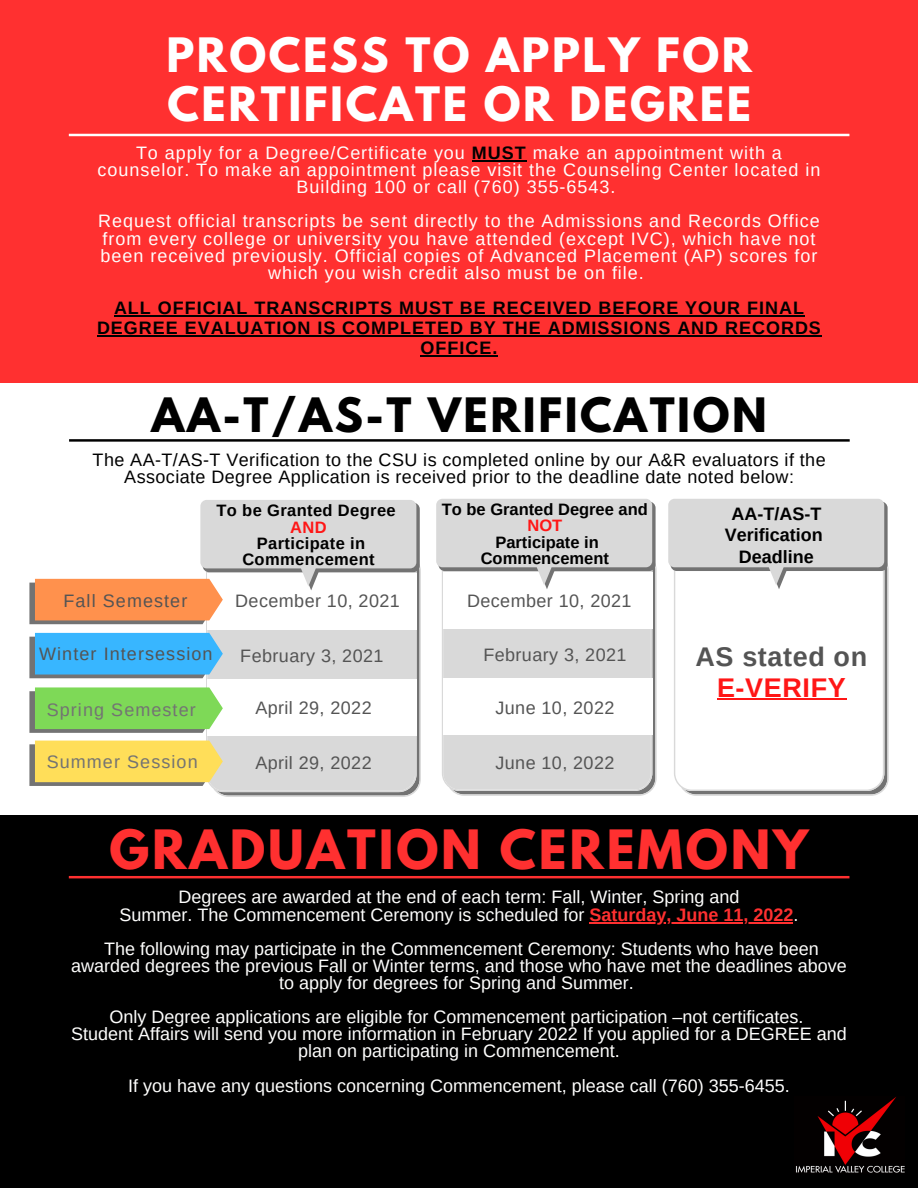
<style>
.page{position:relative;width:918px;height:1188px;background:#fff}
.page>*{position:absolute;margin:0;border:0;box-sizing:border-box;transform-origin:0 0}
.t1{font:700 48px "League Spartan";letter-spacing:.06em;color:#ff3030}
.t2{font:700 42px/49.8px "League Spartan";letter-spacing:.06em;color:#fff}
.t3{font:700 42px "League Spartan";letter-spacing:.06em;color:#000}
.t4{font:700 27px "Arimo";letter-spacing:.025em;color:#545454}
.t5{font:700 27px "Arimo";letter-spacing:.025em;color:#ff1616}
.t6{font:18px/17.1px "Arimo";color:#fefefd;text-align:center}
.t7{font:18px/17.1px "Arimo";letter-spacing:.055em;color:#fefefd;text-align:center}
.t8{font:18px/17.1px "Arimo";letter-spacing:.025em;color:#000;text-align:center}
.t9{font:700 18px/20px "Arimo";letter-spacing:.055em;color:#000;text-align:center}
.t10{font:18px "Arimo";letter-spacing:.025em;color:#545454}
.t11{font:18px "Arimo";letter-spacing:.06em;color:#545454}
.t12{font:18px "Arimo";letter-spacing:.06em;color:#737373}
.t13{font:700 18px "Arimo";color:#000}
.t14{font:700 16.5px/16.4px "Arimo";color:#000;text-align:center}
.t15{font:700 16.5px/16.4px "Arimo";letter-spacing:.025em;color:#000;text-align:center}
.t16{font:700 16.5px "Arimo";color:#ff1616}
.s1{font-weight:700;color:#000}
.s2{color:#ff1616}
.s3{font-weight:700;color:#ff3030}
</style>
<div class="page">
<div style="left:0;top:815px;width:918px;height:372px;background:#000"></div>
<div style="left:0;top:0;width:918px;height:383px;background:#ff3030"></div>
<hr style="left:69px;top:134px;width:780px;height:2px;background:#fff">
<svg style="left:69px;top:439px;width:781px;height:3px;background:#2c2c2c"></svg>
<hr style="left:69px;top:876px;width:780px;height:2px;background:#ff3030">
<svg style="left:206px;top:567px;width:215px;height:230px;background:#d5d5d5"></svg>
<div style="left:207px;top:574px;width:209px;height:56px;background:#fff"></div>
<div style="left:207px;top:680px;width:209px;height:56px;background:#fff"></div>
<svg style="left:29px;top:633px;width:194px;height:45px;background:#44b1f0"></svg>
<svg style="left:29px;top:687px;width:194px;height:46px;background:#84d163"></svg>
<svg style="left:29px;top:741px;width:194px;height:45px;background:#efd361"></svg>
<svg style="left:29px;top:500px;width:391px;height:124px"></svg>
<svg style="left:442px;top:567px;width:215px;height:229px;background:#d5d5d5"></svg>
<div style="left:443px;top:573px;width:209px;height:56px;background:#fff"></div>
<div style="left:443px;top:679px;width:209px;height:56px;background:#fff"></div>
<svg style="left:436px;top:499px;width:220px;height:90px"></svg>
<svg style="left:674px;top:566px;width:215px;height:230px"></svg>
<svg style="left:668px;top:499px;width:220px;height:90px"></svg>
<img style="left:795px;top:1097px;width:109px;height:76px">
<hr style="left:589px;top:922px;width:204px;height:1px;background:#ff3030">
<hr style="left:472px;top:160px;width:55px;height:2px;background:#000">
<hr style="left:114px;top:316px;width:691px;height:1px;background:#000">
<hr style="left:97px;top:336px;width:725px;height:1px;background:#000">
<hr style="left:421px;top:356px;width:77px;height:1px;background:#000">
<hr style="left:717px;top:698px;width:129px;height:2px;background:#ff1616">
<p class="t2" style="left:166px;top:35px;width:587px">PROCESS TO APPLY FOR<br>CERTIFICATE OR DEGREE</p>
<p class="t7" style="left:98px;top:144px;width:724px">To apply for a Degree/Certificate you <span class="s1">MUST</span> make an appointment with a counselor. To make an appointment please visit the Counseling Center located in<br>Building 100 or call (760) 355-6543.</p>
<p class="t7" style="left:98px;top:213px;width:723px">Request official transcripts be sent directly to the Admissions and Records Office from every college or university you have attended (except IVC), which have not been received previously. Official copies of Advanced Placement (AP) scores for which you wish credit also must be on file.</p>
<p class="t9" style="left:97px;top:298px;width:725px">ALL OFFICIAL TRANSCRIPTS MUST BE RECEIVED BEFORE YOUR FINAL<br>DEGREE EVALUATION IS COMPLETED BY THE ADMISSIONS AND RECORDS<br>OFFICE.</p>
<p class="t3" style="left:152px;top:394px;width:617px">AA-T/AS-T VERIFICATION</p>
<p class="t8" style="left:93px;top:451px;width:735px">The AA-T/AS-T Verification to the CSU is completed online by our A&amp;R evaluators if the<br>Associate Degree Application is received prior to the deadline date noted below:</p>
<p class="t14" style="left:442px;top:501px;width:208px">To be Granted Degree and<br><span class="s2">NOT</span></p>
<p class="t14" style="left:481px;top:534px;width:130px">Participate in<br>Commencement</p>
<p class="t15" style="left:216px;top:502px;width:181px">To be Granted Degree</p>
<p class="t16" style="left:290px;top:518px;width:38px">AND</p>
<p class="t15" style="left:242px;top:535px;width:134px">Participate in<br>Commencement</p>
<p class="t10" style="left:235px;top:591px;width:166px">December 10, 2021</p>
<p class="t11" style="left:63px;top:591px;width:125px">Fall Semester</p>
<p class="t11" style="left:39px;top:644px;width:175px">Winter Intersession</p>
<p class="t10" style="left:467px;top:591px;width:166px">December 10, 2021</p>
<p class="t10" style="left:240px;top:646px;width:145px">February 3, 2021</p>
<p class="t10" style="left:483px;top:645px;width:145px">February 3, 2021</p>
<p class="t10" style="left:495px;top:697px;width:120px">June 10, 2022</p>
<p class="t10" style="left:255px;top:753px;width:118px">April 29, 2022</p>
<p class="t10" style="left:255px;top:697px;width:118px">April 29, 2022</p>
<p class="t12" style="left:47px;top:700px;width:151px">Spring Semester</p>
<p class="t12" style="left:47px;top:751px;width:153px">Summer Session</p>
<p class="t10" style="left:495px;top:753px;width:120px">June 10, 2022</p>
<p class="t9" style="left:731px;top:503px;width:91px">AA-T/AS-T</p>
<p class="t13" style="left:725px;top:525px;width:99px">Verification</p>
<p class="t13" style="left:739px;top:547px;width:77px">Deadline</p>
<p class="t4" style="left:696px;top:642px;width:173px">AS stated on</p>
<p class="t5" style="left:717px;top:673px;width:130px">E-VERIFY</p>
<p class="t1" style="left:110px;top:826px;width:701px">GRADUATION CEREMONY</p>
<p class="t6" style="left:179px;top:889px;width:562px">Degrees are awarded at the end of each term: Fall, Winter, Spring and</p>
<p class="t6" style="left:120px;top:906px;width:680px">Summer. The Commencement Ceremony is scheduled for <span class="s3">Saturday, June 11, 2022</span>.</p>
<p class="t6" style="left:71px;top:940px;width:777px">The following may participate in the Commencement Ceremony: Students who have been awarded degrees the previous Fall or Winter terms, and those who have met the deadlines above to apply for degrees for Spring and Summer.</p>
<p class="t6" style="left:110px;top:1008px;width:695px">Only Degree applications are eligible for Commencement participation –not certificates.</p>
<p class="t6" style="left:71px;top:1025px;width:777px">Student Affairs will send you more information in February 2022 If you applied for a DEGREE and plan on participating in Commencement.</p>
<p class="t6" style="left:128px;top:1077px;width:663px">If you have any questions concerning Commencement, please call (760) 355-6455.</p>
</div>
